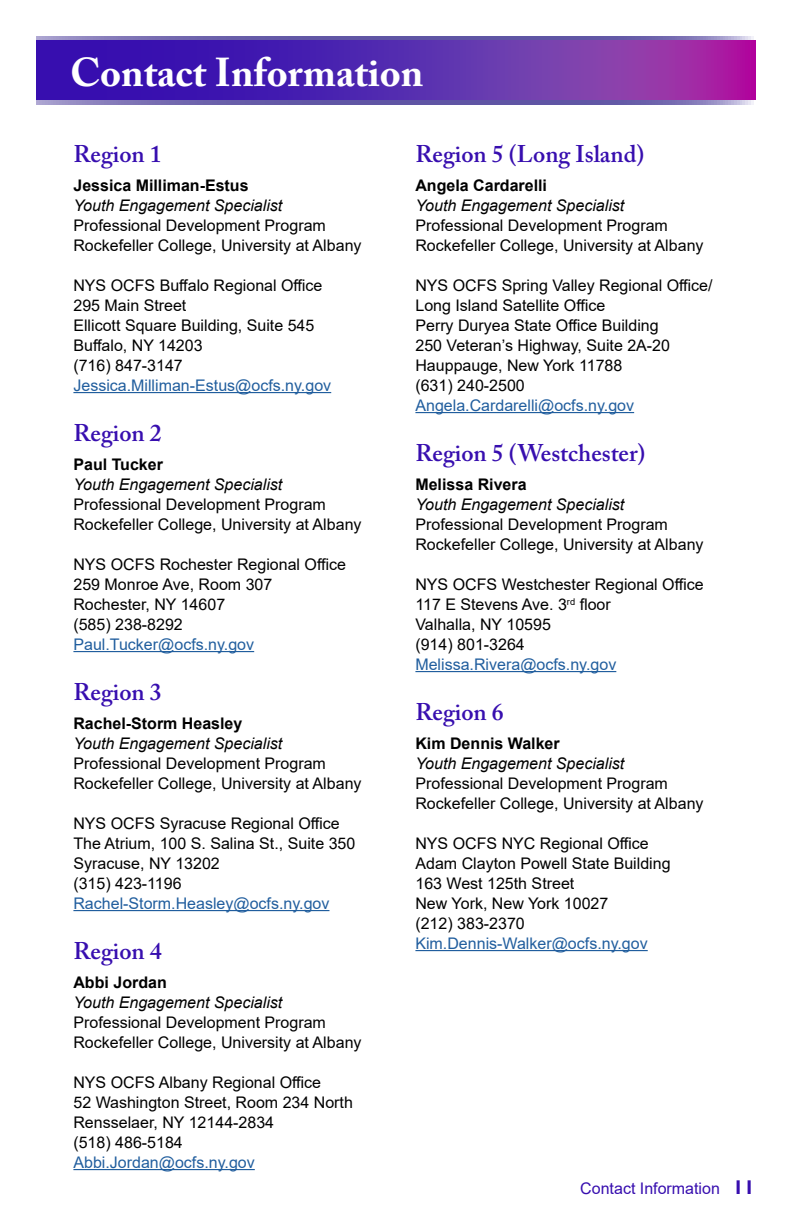
<style>
.page{position:relative;width:792px;height:1224px;background:#fff}
.page>*{position:absolute;margin:0;border:0;box-sizing:border-box;transform-origin:0 0}
.Top_Heading-h2{font:700 40px "Adobe Caslon Pro";color:#fff}
.Heading-h3{font:600 24px "Adobe Caslon Pro";color:#370eaf}
.t1{font:700 20px "Gill Sans";color:#370eaf}
.non-bullets2-p{font:16px/20px "Arial";color:#000}
.non-bullets2-p-2{font:16px "Arial";color:#215e9e}
.non-bullets2-p-3{font:italic 16px "Arial";color:#000}
.non-bullets2-p-4{font:700 16px "Arial";color:#000}
.t2{font:16px "Arial";color:#370eaf}
</style>
<div class="page">
<svg style="left:36px;top:36px;width:720px;height:69px;background:#6f5cae"></svg>
<svg style="left:36px;top:41px;width:720px;height:58px;background:#5f26ad"></svg>
<hr style="left:73px;top:392px;width:258px;height:1px;background:#215e9e">
<hr style="left:73px;top:651px;width:181px;height:1px;background:#215e9e">
<hr style="left:73px;top:910px;width:256px;height:1px;background:#215e9e">
<hr style="left:73px;top:1169px;width:182px;height:1px;background:#215e9e">
<hr style="left:415px;top:412px;width:219px;height:1px;background:#215e9e">
<hr style="left:415px;top:671px;width:201px;height:1px;background:#215e9e">
<hr style="left:415px;top:950px;width:233px;height:1px;background:#215e9e">
<h2 class="Top_Heading-h2" style="left:70px;top:48px;width:355px">Contact Information</h2>
<h3 class="Heading-h3" style="left:73px;top:140px;width:90px">Region 1</h3>
<p class="non-bullets2-p-4" style="left:73px;top:174px;width:177px">Jessica Milliman-Estus</p>
<p class="non-bullets2-p-3" style="left:73px;top:195px;width:211px">Youth Engagement Specialist</p>
<p class="non-bullets2-p" style="left:73px;top:215px;width:254px">Professional Development Program</p>
<p class="non-bullets2-p" style="left:73px;top:235px;width:290px">Rockefeller College, University at Albany</p>
<p class="non-bullets2-p" style="left:73px;top:275px;width:251px">NYS OCFS Buffalo Regional Office</p>
<p class="non-bullets2-p" style="left:73px;top:295px;width:114px">295 Main Street</p>
<p class="non-bullets2-p" style="left:73px;top:315px;width:243px">Ellicott Square Building, Suite 545</p>
<p class="non-bullets2-p" style="left:73px;top:335px;width:131px">Buffalo, NY 14203</p>
<p class="non-bullets2-p" style="left:73px;top:355px;width:111px">(716) 847-3147</p>
<p class="non-bullets2-p-2" style="left:73px;top:374px;width:259px">Jessica.Milliman-Estus@ocfs.ny.gov</p>
<h3 class="Heading-h3" style="left:73px;top:419px;width:90px">Region 2</h3>
<p class="non-bullets2-p-4" style="left:73px;top:453px;width:91px">Paul Tucker</p>
<p class="non-bullets2-p-3" style="left:73px;top:474px;width:211px">Youth Engagement Specialist</p>
<p class="non-bullets2-p" style="left:73px;top:494px;width:254px">Professional Development Program</p>
<p class="non-bullets2-p" style="left:73px;top:514px;width:290px">Rockefeller College, University at Albany</p>
<p class="non-bullets2-p" style="left:73px;top:554px;width:274px">NYS OCFS Rochester Regional Office</p>
<p class="non-bullets2-p" style="left:73px;top:574px;width:200px">259 Monroe Ave, Room 307</p>
<p class="non-bullets2-p" style="left:73px;top:594px;width:153px">Rochester, NY 14607</p>
<p class="non-bullets2-p" style="left:73px;top:614px;width:111px">(585) 238-8292</p>
<p class="non-bullets2-p-2" style="left:73px;top:633px;width:182px">Paul.Tucker@ocfs.ny.gov</p>
<h3 class="Heading-h3" style="left:73px;top:678px;width:90px">Region 3</h3>
<p class="non-bullets2-p-4" style="left:73px;top:712px;width:170px">Rachel-Storm Heasley</p>
<p class="non-bullets2-p-3" style="left:73px;top:733px;width:211px">Youth Engagement Specialist</p>
<p class="non-bullets2-p" style="left:73px;top:753px;width:254px">Professional Development Program</p>
<p class="non-bullets2-p" style="left:73px;top:773px;width:290px">Rockefeller College, University at Albany</p>
<p class="non-bullets2-p" style="left:73px;top:813px;width:268px">NYS OCFS Syracuse Regional Office</p>
<p class="non-bullets2-p" style="left:73px;top:833px;width:283px">The Atrium, 100 S. Salina St., Suite 350<br>Syracuse, NY 13202</p>
<p class="non-bullets2-p" style="left:73px;top:873px;width:110px">(315) 423-1196</p>
<p class="non-bullets2-p-2" style="left:73px;top:892px;width:258px">Rachel-Storm.Heasley@ocfs.ny.gov</p>
<h3 class="Heading-h3" style="left:73px;top:937px;width:90px">Region 4</h3>
<p class="non-bullets2-p-4" style="left:73px;top:971px;width:95px">Abbi Jordan</p>
<p class="non-bullets2-p-3" style="left:73px;top:992px;width:211px">Youth Engagement Specialist</p>
<p class="non-bullets2-p" style="left:73px;top:1012px;width:254px">Professional Development Program</p>
<p class="non-bullets2-p" style="left:73px;top:1032px;width:290px">Rockefeller College, University at Albany</p>
<p class="non-bullets2-p" style="left:73px;top:1072px;width:249px">NYS OCFS Albany Regional Office</p>
<p class="non-bullets2-p" style="left:73px;top:1092px;width:281px">52 Washington Street, Room 234 North</p>
<p class="non-bullets2-p" style="left:73px;top:1112px;width:202px">Rensselaer, NY 12144-2834</p>
<p class="non-bullets2-p" style="left:73px;top:1132px;width:111px">(518) 486-5184</p>
<p class="non-bullets2-p-2" style="left:73px;top:1151px;width:183px">Abbi.Jordan@ocfs.ny.gov</p>
<h3 class="Heading-h3" style="left:415px;top:140px;width:230px">Region 5 (Long Island)</h3>
<p class="non-bullets2-p-4" style="left:415px;top:174px;width:133px">Angela Cardarelli</p>
<p class="non-bullets2-p-3" style="left:415px;top:195px;width:211px">Youth Engagement Specialist</p>
<p class="non-bullets2-p" style="left:415px;top:215px;width:254px">Professional Development Program</p>
<p class="non-bullets2-p" style="left:415px;top:235px;width:290px">Rockefeller College, University at Albany</p>
<p class="non-bullets2-p" style="left:415px;top:275px;width:299px">NYS OCFS Spring Valley Regional Office/<br>Long Island Satellite Office</p>
<p class="non-bullets2-p" style="left:415px;top:315px;width:256px">Perry Duryea State Office Building<br>250 Veteran’s Highway, Suite 2A-20<br>Hauppauge, New York 11788</p>
<p class="non-bullets2-p" style="left:415px;top:375px;width:111px">(631) 240-2500</p>
<p class="non-bullets2-p-2" style="left:415px;top:394px;width:220px">Angela.Cardarelli@ocfs.ny.gov</p>
<h3 class="Heading-h3" style="left:415px;top:439px;width:232px">Region 5 (Westchester)</h3>
<p class="non-bullets2-p-4" style="left:415px;top:473px;width:113px">Melissa Rivera</p>
<p class="non-bullets2-p-3" style="left:415px;top:494px;width:211px">Youth Engagement Specialist</p>
<p class="non-bullets2-p" style="left:415px;top:514px;width:254px">Professional Development Program</p>
<p class="non-bullets2-p" style="left:415px;top:534px;width:290px">Rockefeller College, University at Albany</p>
<p class="non-bullets2-p" style="left:415px;top:574px;width:290px">NYS OCFS Westchester Regional Office</p>
<p class="non-bullets2-p" style="left:415px;top:594px;width:197px">117 E Stevens Ave. 3<sup>rd</sup> floor</p>
<p class="non-bullets2-p" style="left:415px;top:614px;width:137px">Valhalla, NY 10595</p>
<p class="non-bullets2-p" style="left:415px;top:634px;width:111px">(914) 801-3264</p>
<p class="non-bullets2-p-2" style="left:415px;top:653px;width:202px">Melissa.Rivera@ocfs.ny.gov</p>
<h3 class="Heading-h3" style="left:415px;top:698px;width:90px">Region 6</h3>
<p class="non-bullets2-p-4" style="left:415px;top:732px;width:146px">Kim Dennis Walker</p>
<p class="non-bullets2-p-3" style="left:415px;top:753px;width:211px">Youth Engagement Specialist</p>
<p class="non-bullets2-p" style="left:415px;top:773px;width:254px">Professional Development Program</p>
<p class="non-bullets2-p" style="left:415px;top:793px;width:290px">Rockefeller College, University at Albany</p>
<p class="non-bullets2-p" style="left:415px;top:833px;width:235px">NYS OCFS NYC Regional Office</p>
<p class="non-bullets2-p" style="left:415px;top:853px;width:257px">Adam Clayton Powell State Building</p>
<p class="non-bullets2-p" style="left:415px;top:873px;width:160px">163 West 125th Street</p>
<p class="non-bullets2-p" style="left:415px;top:893px;width:194px">New York, New York 10027</p>
<p class="non-bullets2-p" style="left:415px;top:913px;width:111px">(212) 383-2370</p>
<p class="non-bullets2-p-2" style="left:415px;top:932px;width:234px">Kim.Dennis-Walker@ocfs.ny.gov</p>
<p class="t2" style="left:580px;top:1177px;width:141px">Contact Information</p>
<p class="t1" style="left:733px;top:1175px;width:24px">11</p>
</div>
